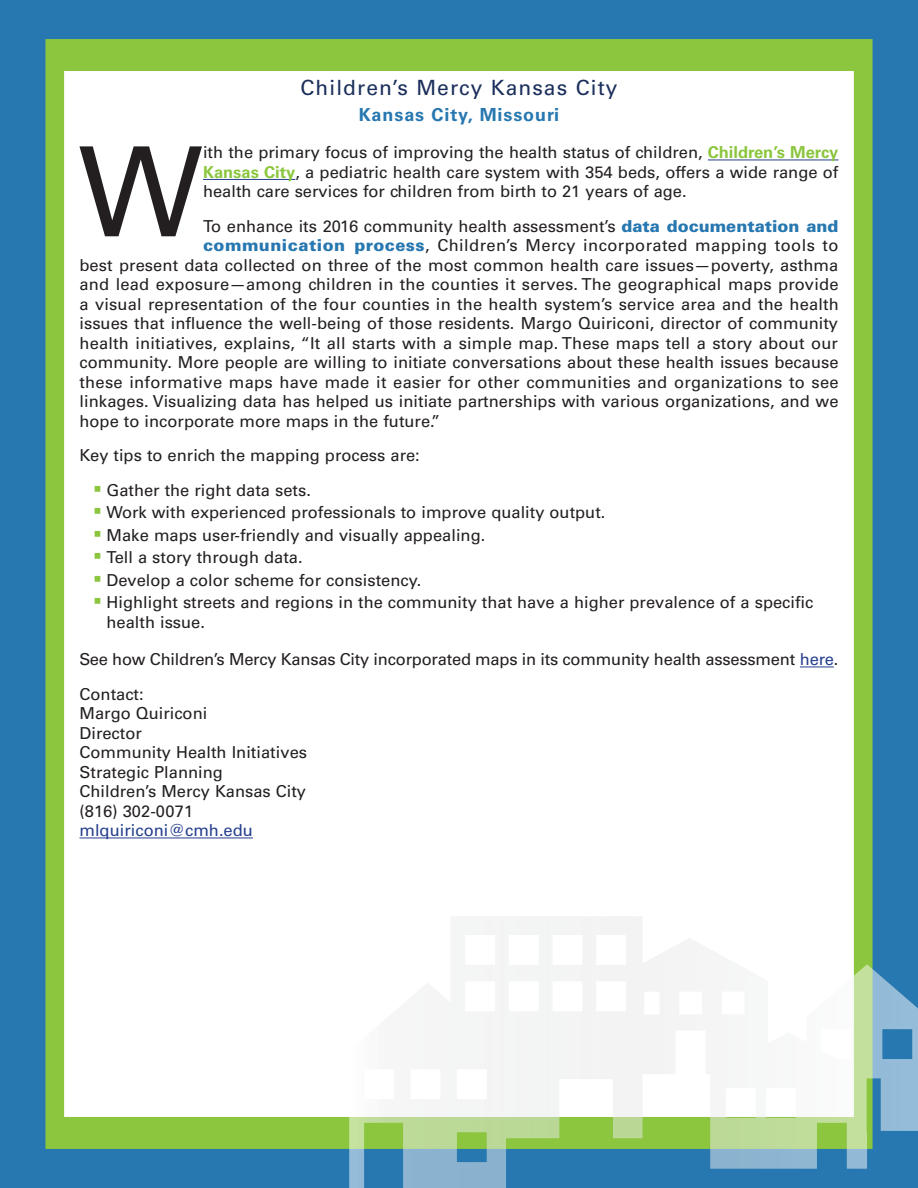
<style>
.page{position:relative;width:918px;height:1188px;background:#2777b0}
.page>*{position:absolute;margin:0;border:0;box-sizing:border-box;transform-origin:0 0}
.t1{font:124.5px "Univers LT Std";color:#231f20}
.Case_Study_Headers{font:21px "Univers LT Std";letter-spacing:.05em;color:#1b2f5b}
.Case_Study_Subheads{font:700 18px "Univers LT Std";letter-spacing:.05em;color:#2777b0}
.t2{font:16.5px/19.5px "Univers LT Std";color:#231f20;text-align:justify}
.t3{font:16.5px "Univers LT Std";letter-spacing:.025em;color:#231f20}
.t4{font:16.5px "Univers LT Std";color:#253f8e}
.s1{font-weight:700;color:#8bc63e}
.s2{font-weight:900;color:#2777b0}
.s3{color:#253f8e}
</style>
<div class="page">
<div style="left:45px;top:39px;width:828px;height:1110px;background:#8bc63e;border:2px solid #8bc63e"></div>
<div style="left:64px;top:71px;width:790px;height:1046px;background:#fff;border:2px solid #fff"></div>
<svg style="left:349px;top:916px;width:569px;height:272px"></svg>
<hr style="left:708px;top:160px;width:130px;height:1px;background:#253f8e">
<hr style="left:203px;top:179px;width:92px;height:1px;background:#253f8e">
<hr style="left:800px;top:667px;width:34px;height:1px;background:#253f8e">
<hr style="left:80px;top:838px;width:173px;height:1px;background:#253f8e">
<p class="Case_Study_Headers" style="left:301px;top:75px;width:318px">Children’s Mercy Kansas City</p>
<p class="Case_Study_Subheads" style="left:359px;top:104px;width:202px">Kansas City, Missouri</p>
<p class="t1" style="left:78px;top:118px;width:126px">W</p>
<p class="t2" style="left:203px;top:143px;width:637px">ith the primary focus of improving the health status of children, <span class="s1">Children’s Mercy Kansas City</span>, a pediatric health care system with 354 beds, offers a wide range of health care services for children from birth to 21 years of age.</p>
<p class="t2" style="left:203px;top:216px;width:637px">To enhance its 2016 community health assessment’s <span class="s2">data documentation and</span></p>
<p class="t3" style="left:203px;top:236px;width:637px"><span class="s2">communication process</span>, Children’s Mercy incorporated mapping tools to</p>
<p class="t2" style="left:80px;top:255px;width:760px">best present data collected on three of the most common health care issues—poverty, asthma</p>
<p class="t2" style="left:80px;top:275px;width:761px">and lead exposure—among children in the counties it serves. The geographical maps provide</p>
<p class="t2" style="left:80px;top:294px;width:761px">a visual representation of the four counties in the health system’s service area and the health</p>
<p class="t2" style="left:80px;top:314px;width:760px">issues that influence the well-being of those residents. Margo Quiriconi, director of community</p>
<p class="t2" style="left:80px;top:333px;width:760px">health initiatives, explains, “It all starts with a simple map. These maps tell a story about our</p>
<p class="t2" style="left:80px;top:353px;width:761px">community. More people are willing to initiate conversations about these health issues because</p>
<p class="t2" style="left:80px;top:372px;width:761px">these informative maps have made it easier for other communities and organizations to see</p>
<p class="t2" style="left:80px;top:392px;width:761px">linkages. Visualizing data has helped us initiate partnerships with various organizations, and we</p>
<p class="t2" style="left:80px;top:411px;width:362px">hope to incorporate more maps in the future.”</p>
<p class="t2" style="left:80px;top:446px;width:342px">Key tips to enrich the mapping process are:</p>
<p class="t2" style="left:106px;top:480px;width:206px">Gather the right data sets.</p>
<p class="t2" style="left:106px;top:503px;width:500px">Work with experienced professionals to improve quality output.</p>
<p class="t2" style="left:106px;top:525px;width:380px">Make maps user-friendly and visually appealing.</p>
<p class="t2" style="left:106px;top:548px;width:198px">Tell a story through data.</p>
<p class="t2" style="left:106px;top:570px;width:317px">Develop a color scheme for consistency.</p>
<p class="t2" style="left:106px;top:593px;width:708px">Highlight streets and regions in the community that have a higher prevalence of a specific health issue.</p>
<p class="t2" style="left:80px;top:650px;width:760px">See how Children’s Mercy Kansas City incorporated maps in its community health assessment <span class="s3">here</span>.</p>
<p class="t2" style="left:80px;top:684px;width:66px">Contact:</p>
<p class="t2" style="left:80px;top:704px;width:129px">Margo Quiriconi</p>
<p class="t2" style="left:80px;top:723px;width:64px">Director</p>
<p class="t2" style="left:80px;top:743px;width:229px">Community Health Initiatives</p>
<p class="t2" style="left:80px;top:762px;width:145px">Strategic Planning</p>
<p class="t2" style="left:80px;top:782px;width:228px">Children’s Mercy Kansas City</p>
<p class="t2" style="left:80px;top:801px;width:115px">(816) 302-0071</p>
<p class="t4" style="left:80px;top:821px;width:175px">mlquiriconi@cmh.edu</p>
</div>
